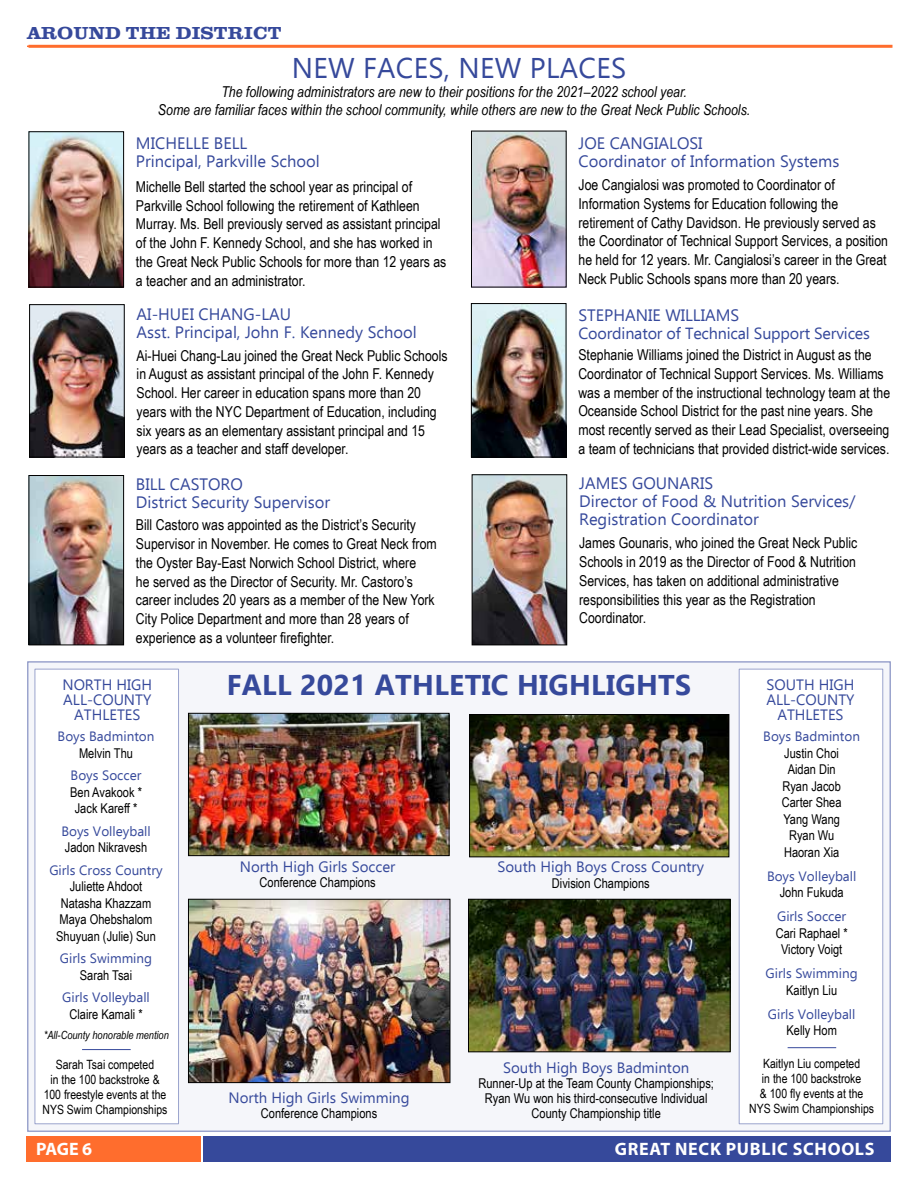
<style>
.page{position:relative;width:918px;height:1188px;background:#fff}
.page>*{position:absolute;margin:0;border:0;box-sizing:border-box;transform-origin:0 0}
.t1{font:700 28.5px "Ebrima";letter-spacing:.01em;color:#36499b}
.t2{font:28.5px "Ebrima";letter-spacing:.01em;color:#36499b}
.t3{font:700 18px "Myriad Pro";letter-spacing:.04em;color:#fff}
.t4{font:700 18px "Clarendon URW Ext Wid";letter-spacing:.01em;color:#36499b}
.t5{font:16.5px/18px "Ebrima";color:#36499b}
.t6{font:16.2px "Ebrima";letter-spacing:-.01em;color:#36499b}
.t7{font:15px/18.8px "Arial Narrow";color:#000}
.t8{font:italic 15px/18px "Arial Narrow";color:#000;text-align:center}
.t9{font:15px/15px "Ebrima";color:#36499b;text-align:center}
.t10{font:13.5px/16.5px "Arial Narrow";color:#000;text-align:center}
.t11{font:13.5px "Ebrima";color:#36499b}
.t12{font:12.75px/15px "Arial Narrow";color:#000;text-align:center}
.t13{font:italic 11.25px "Arial Narrow";color:#000}
</style>
<div class="page">
<div style="left:27px;top:661px;width:864px;height:471px;background:#f5f6fa;border:2px solid #9ba4cd"></div>
<div style="left:739px;top:669px;width:144px;height:455px;background:#fff;border:1px solid #9ba4cd"></div>
<div style="left:35px;top:669px;width:144px;height:455px;background:#fff;border:1px solid #9ba4cd"></div>
<div style="left:26px;top:1136px;width:175px;height:26px;background:#ff6d2d"></div>
<div style="left:204px;top:1136px;width:687px;height:26px;background:#36499b"></div>
<img style="left:31px;top:306px;width:92px;height:149px">
<div style="left:29px;top:304px;width:96px;height:153px;border:1px solid #000"></div>
<img style="left:31px;top:133px;width:91px;height:152px">
<div style="left:29px;top:131px;width:95px;height:156px;border:1px solid #000"></div>
<img style="left:473px;top:133px;width:92px;height:152px">
<div style="left:471px;top:131px;width:96px;height:156px;border:1px solid #000"></div>
<img style="left:474px;top:476px;width:91px;height:167px">
<div style="left:472px;top:474px;width:95px;height:171px;border:1px solid #000"></div>
<img style="left:473px;top:305px;width:91px;height:150px">
<div style="left:471px;top:303px;width:95px;height:154px;border:1px solid #000"></div>
<img style="left:31px;top:477px;width:91px;height:166px">
<div style="left:29px;top:475px;width:95px;height:170px;border:1px solid #000"></div>
<hr style="left:27px;top:46px;width:864px;height:1px;background:#ff6d2d">
<hr style="left:28px;top:45px;width:864px;height:3px;background:#ff6d2d">
<img style="left:190px;top:715px;width:257px;height:139px">
<div style="left:188px;top:713px;width:261px;height:143px;border:1px solid #000"></div>
<img style="left:471px;top:716px;width:256px;height:139px">
<div style="left:469px;top:714px;width:260px;height:143px;border:1px solid #000"></div>
<img style="left:190px;top:901px;width:258px;height:180px">
<div style="left:188px;top:899px;width:262px;height:184px;border:1px solid #000"></div>
<img style="left:470px;top:901px;width:259px;height:149px">
<div style="left:468px;top:899px;width:263px;height:153px;border:1px solid #000"></div>
<hr style="left:82px;top:1049px;width:49px;height:1px;background:#36499b">
<hr style="left:788px;top:1047px;width:48px;height:1px;background:#36499b">
<p class="t4" style="left:27px;top:22px;width:256px">AROUND THE DISTRICT</p>
<h1 class="t2" style="left:292px;top:47px;width:336px">NEW FACES, NEW PLACES</h1>
<p class="t8" style="left:158px;top:83px;width:594px">The following administrators are new to their positions for the 2021–2022 school year.<br>Some are familiar faces within the school community, while others are new to the Great Neck Public Schools.</p>
<p class="t5" style="left:136px;top:133px;width:185px">MICHELLE BELL<br>Principal, Parkville School</p>
<p class="t7" style="left:136px;top:177px;width:312px">Michelle Bell started the school year as principal of Parkville School following the retirement of Kathleen Murray. Ms. Bell previously served as assistant principal of the John F. Kennedy School, and she has worked in the Great Neck Public Schools for more than 12 years as a teacher and an administrator.</p>
<p class="t5" style="left:137px;top:305px;width:282px">AI-HUEI CHANG-LAU<br>Asst. Principal, John F. Kennedy School</p>
<p class="t7" style="left:137px;top:345px;width:313px">Ai-Huei Chang-Lau joined the Great Neck Public Schools in August as assistant principal of the John F. Kennedy School. Her career in education spans more than 20 years with the NYC Department of Education, including six years as an elementary assistant principal and 15 years as a teacher and staff developer.</p>
<p class="t5" style="left:136px;top:474px;width:196px">BILL CASTORO<br>District Security Supervisor</p>
<p class="t7" style="left:136px;top:515px;width:302px">Bill Castoro was appointed as the District’s Security Supervisor in November. He comes to Great Neck from the Oyster Bay-East Norwich School District, where<br>he served as the Director of Security. Mr. Castoro’s career includes 20 years as a member of the New York City Police Department and more than 28 years of experience as a volunteer firefighter.</p>
<p class="t5" style="left:579px;top:134px;width:262px">JOE CANGIALOSI<br>Coordinator of Information Systems</p>
<p class="t7" style="left:579px;top:175px;width:311px">Joe Cangialosi was promoted to Coordinator of Information Systems for Education following the retirement of Cathy Davidson. He previously served as the Coordinator of Technical Support Services, a position he held for 12 years. Mr. Cangialosi’s career in the Great Neck Public Schools spans more than 20 years.</p>
<p class="t5" style="left:578px;top:306px;width:162px">STEPHANIE WILLIAMS</p>
<p class="t6" style="left:578px;top:321px;width:293px">Coordinator of Technical Support Services</p>
<p class="t7" style="left:578px;top:345px;width:313px">Stephanie Williams joined the District in August as the Coordinator of Technical Support Services. Ms. Williams was a member of the instructional technology team at the Oceanside School District for the past nine years. She most recently served as their Lead Specialist, overseeing a team of technicians that provided district-wide services.</p>
<p class="t5" style="left:579px;top:474px;width:278px">JAMES GOUNARIS<br>Director of Food &amp; Nutrition Services/<br>Registration Coordinator</p>
<p class="t7" style="left:579px;top:533px;width:280px">James Gounaris, who joined the Great Neck Public Schools in 2019 as the Director of Food &amp; Nutrition Services, has taken on additional administrative responsibilities this year as the Registration Coordinator.</p>
<p class="t9" style="left:62px;top:676px;width:91px">NORTH HIGH<br>ALL-COUNTY<br>ATHLETES</p>
<p class="t11" style="left:58px;top:726px;width:98px">Boys Badminton</p>
<p class="t10" style="left:79px;top:744px;width:55px">Melvin Thu</p>
<p class="t11" style="left:71px;top:765px;width:72px">Boys Soccer</p>
<p class="t10" style="left:70px;top:783px;width:73px">Ben Avakook *<br>Jack Kareff *</p>
<p class="t11" style="left:61px;top:821px;width:91px">Boys Volleyball</p>
<p class="t10" style="left:65px;top:839px;width:84px">Jadon Nikravesh</p>
<p class="t11" style="left:49px;top:860px;width:115px">Girls Cross Country</p>
<p class="t10" style="left:56px;top:878px;width:101px">Juliette Ahdoot<br>Natasha Khazzam<br>Maya Ohebshalom<br>Shuyuan (Julie) Sun</p>
<p class="t11" style="left:60px;top:948px;width:94px">Girls Swimming</p>
<p class="t10" style="left:80px;top:966px;width:54px">Sarah Tsai</p>
<p class="t11" style="left:62px;top:987px;width:89px">Girls Volleyball</p>
<p class="t10" style="left:69px;top:1005px;width:75px">Claire Kamali *</p>
<p class="t13" style="left:44px;top:1027px;width:127px">*All-County honorable mention</p>
<h1 class="t1" style="left:227px;top:662px;width:466px">FALL 2021 ATHLETIC HIGHLIGHTS</h1>
<p class="t9" style="left:240px;top:859px;width:157px">North High Girls Soccer</p>
<p class="t10" style="left:260px;top:874px;width:118px">Conference Champions</p>
<p class="t9" style="left:498px;top:858px;width:208px">South High Boys Cross Country</p>
<p class="t10" style="left:552px;top:875px;width:99px">Division Champions</p>
<p class="t9" style="left:766px;top:676px;width:90px">SOUTH HIGH<br>ALL-COUNTY<br>ATHLETES</p>
<p class="t11" style="left:763px;top:726px;width:98px">Boys Badminton</p>
<p class="t10" style="left:782px;top:744px;width:61px">Justin Choi<br>Aidan Din<br>Ryan Jacob<br>Carter Shea<br>Yang Wang<br>Ryan Wu<br>Haoran Xia</p>
<p class="t11" style="left:767px;top:866px;width:91px">Boys Volleyball</p>
<p class="t10" style="left:780px;top:884px;width:66px">John Fukuda</p>
<p class="t11" style="left:777px;top:906px;width:71px">Girls Soccer</p>
<p class="t10" style="left:776px;top:924px;width:73px">Cari Raphael *<br>Victory Voigt</p>
<p class="t11" style="left:766px;top:963px;width:94px">Girls Swimming</p>
<p class="t10" style="left:786px;top:981px;width:53px">Kaitlyn Liu</p>
<p class="t11" style="left:768px;top:1004px;width:89px">Girls Volleyball</p>
<p class="t10" style="left:786px;top:1022px;width:52px">Kelly Hom</p>
<p class="t12" style="left:43px;top:1057px;width:126px">Sarah Tsai competed<br>in the 100 backstroke &amp;<br>100 freestyle events at the<br>NYS Swim Championships</p>
<p class="t12" style="left:749px;top:1055px;width:126px">Kaitlyn Liu competed<br>in the 100 backstroke<br>&amp; 100 fly events at the<br>NYS Swim Championships</p>
<p class="t9" style="left:503px;top:1060px;width:188px">South High Boys Badminton</p>
<p class="t10" style="left:479px;top:1075px;width:237px;line-height:15px">Runner-Up at the Team County Championships;<br>Ryan Wu won his third-consecutive Individual<br>County Championship title</p>
<p class="t9" style="left:229px;top:1090px;width:183px">North High Girls Swimming</p>
<p class="t10" style="left:261px;top:1105px;width:118px">Conference Champions</p>
<p class="t3" style="left:36px;top:1138px;width:58px">PAGE 6</p>
<p class="t3" style="left:615px;top:1137px;width:261px">GREAT NECK PUBLIC SCHOOLS</p>
</div>
